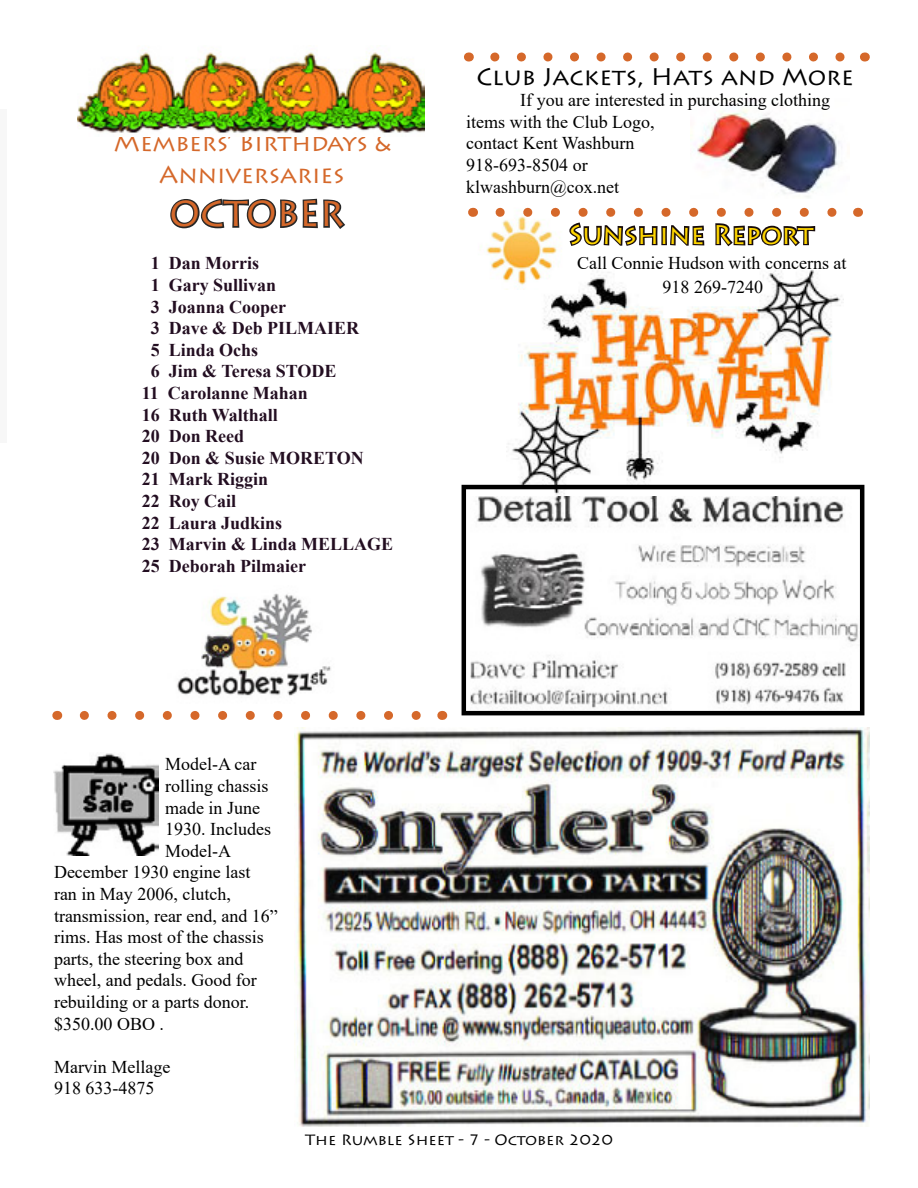
<style>
.page{position:relative;width:918px;height:1188px;background:#fff}
.page>*{position:absolute;margin:0;border:0;box-sizing:border-box;transform-origin:0 0}
.t1{font:36px "Lithos Pro";letter-spacing:-.005em;color:#d5682a}
.t2{font:27px "Lithos Pro";color:#ffd600}
.t3{font:24px/32.4px "Lithos Pro";color:#d5682a;text-align:center}
.t4{font:24px "Lithos Pro";color:#000}
.t5{font:18px/21.6px "Times New Roman";color:#000}
.t6{font:700 18px "Times New Roman";color:#230e21}
.t7{font:15px "Lithos Pro";color:#000;scale:1.04 1}
</style>
<div class="page">
<img style="left:177px;top:593px;width:154px;height:103px">
<img style="left:507px;top:270px;width:336px;height:225px">
<img style="left:468px;top:208px;width:101px;height:81px">
<img style="left:54px;top:753px;width:104px;height:103px">
<img style="left:691px;top:109px;width:149px;height:88px">
<img style="left:294px;top:727px;width:576px;height:400px">
<svg style="left:84px;top:711px;width:337px;height:9px"></svg>
<svg style="left:500px;top:208px;width:337px;height:40px"></svg>
<svg style="left:495px;top:52px;width:350px;height:10px"></svg>
<svg style="left:170px;top:198px;width:175px;height:31px"></svg>
<img style="left:470px;top:496px;width:395px;height:219px">
<div style="left:462px;top:485px;width:402px;height:230px;border:4px solid #000"></div>
<img style="left:77px;top:47px;width:347px;height:86px">
<h3 class="t3" style="left:114px;top:126px;width:278px">Members’ Birthdays &amp;<br>Anniversaries</h3>
<h1 class="t1" style="left:170px;top:193px;width:176px">OCTOBER</h1>
<p class="t6" style="left:151px;top:250px;width:110px">1 Dan Morris</p>
<p class="t6" style="left:151px;top:272px;width:127px">1 Gary Sullivan</p>
<p class="t6" style="left:151px;top:294px;width:137px">3 Joanna Cooper</p>
<p class="t6" style="left:151px;top:315px;width:210px">3 Dave &amp; Deb PILMAIER</p>
<p class="t6" style="left:151px;top:337px;width:109px">5 Linda Ochs</p>
<p class="t6" style="left:151px;top:358px;width:187px">6 Jim &amp; Teresa STODE</p>
<p class="t6" style="left:142px;top:380px;width:168px">11 Carolanne Mahan</p>
<p class="t6" style="left:142px;top:402px;width:138px">16 Ruth Walthall</p>
<p class="t6" style="left:142px;top:423px;width:104px">20 Don Reed</p>
<p class="t6" style="left:142px;top:445px;width:224px">20 Don &amp; Susie MORETON</p>
<p class="t6" style="left:142px;top:466px;width:128px">21 Mark Riggin</p>
<p class="t6" style="left:142px;top:488px;width:96px">22 Roy Cail</p>
<p class="t6" style="left:142px;top:510px;width:142px">22 Laura Judkins</p>
<p class="t6" style="left:142px;top:531px;width:253px">23 Marvin &amp; Linda MELLAGE</p>
<p class="t6" style="left:142px;top:553px;width:166px">25 Deborah Pilmaier</p>
<h3 class="t4" style="left:476px;top:63px;width:379px">Club Jackets, Hats and More</h3>
<p class="t5" style="left:466px;top:89px;width:365px;text-indent:54px">If you are interested in purchasing clothing items with the Club Logo,<br>contact Kent Washburn<br>918-693-8504 or<br>klwashburn@cox.net</p>
<h2 class="t2" style="left:568px;top:219px;width:247px">Sunshine Report</h2>
<p class="t5" style="left:577px;top:251px;width:271px;line-height:24px;text-align:center">Call Connie Hudson with concerns at<br>918 269-7240</p>
<p class="t5" style="left:165px;top:753px;width:93px">Model-A car</p>
<p class="t5" style="left:165px;top:775px;width:105px">rolling chassis</p>
<p class="t5" style="left:165px;top:796px;width:96px">made in June</p>
<p class="t5" style="left:165px;top:818px;width:107px">1930. Includes</p>
<p class="t5" style="left:165px;top:839px;width:67px">Model-A</p>
<p class="t5" style="left:54px;top:861px;width:198px">December 1930 engine last</p>
<p class="t5" style="left:54px;top:883px;width:178px">ran in May 2006, clutch,</p>
<p class="t5" style="left:54px;top:904px;width:225px">transmission, rear end, and 16”</p>
<p class="t5" style="left:54px;top:926px;width:211px">rims. Has most of the chassis</p>
<p class="t5" style="left:54px;top:947px;width:191px">parts, the steering box and</p>
<p class="t5" style="left:54px;top:969px;width:204px">wheel, and pedals. Good for</p>
<p class="t5" style="left:54px;top:991px;width:197px">rebuilding or a parts donor.</p>
<p class="t5" style="left:54px;top:1012px;width:111px">$350.00 OBO .</p>
<p class="t5" style="left:54px;top:1055px;width:118px">Marvin Mellage<br>918 633-4875</p>
<p class="t7" style="left:305px;top:1131px;width:297px">The Rumble Sheet - 7 - October 2020</p>
</div>
